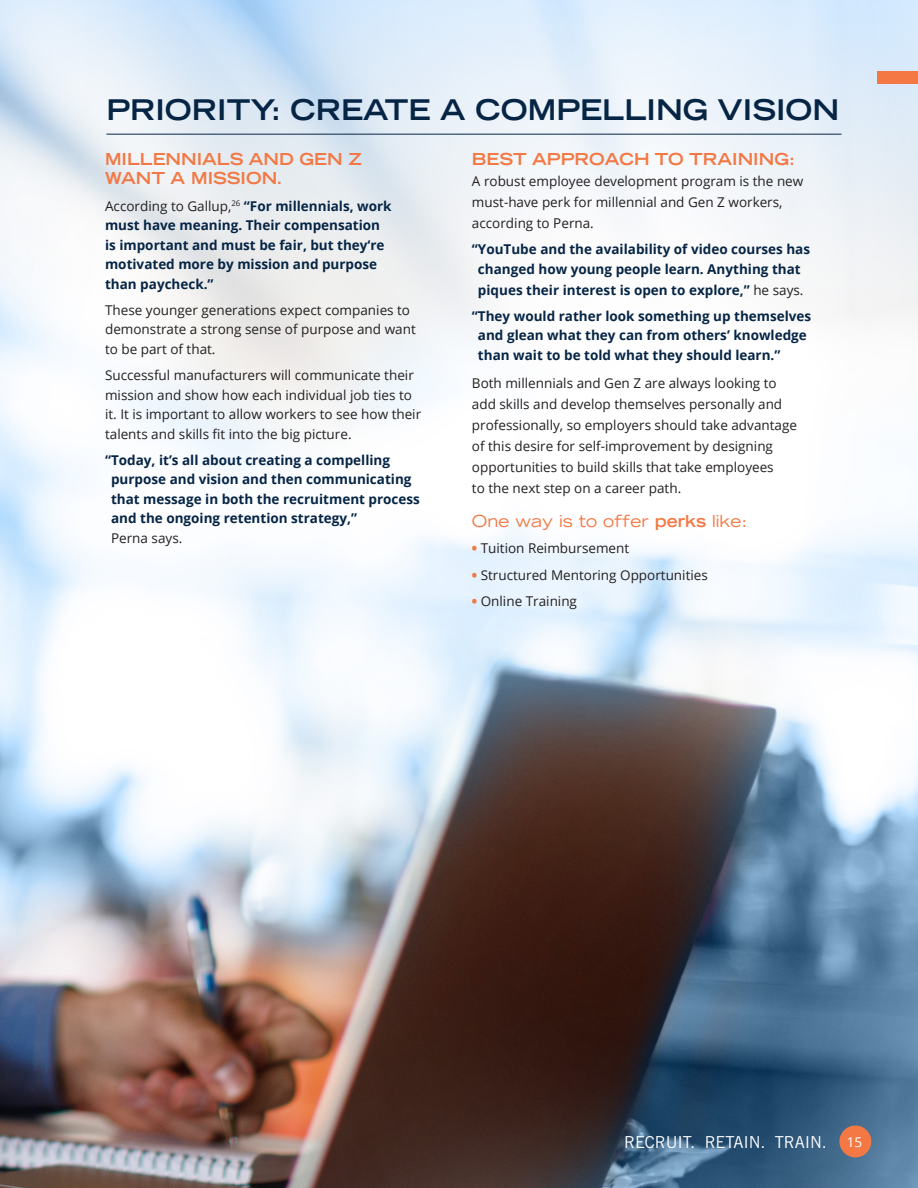
<style>
.page{position:relative;width:918px;height:1188px;background:#fff}
.page>*{position:absolute;margin:0;border:0;box-sizing:border-box;transform-origin:0 0}
.t1{font:700 expanded 28.5px "Trade Gothic LT Std";color:#062545}
.main_body{font:700 expanded 16.5px/19.5px "Trade Gothic LT Std";color:#f37843}
.main_body-2{font:expanded 16.5px "Trade Gothic LT Std";color:#f37843}
.t2{font:16.5px "Trade Gothic LT Std";letter-spacing:-.01em;color:#fff}
.main_body-3{font:13.5px/21px "Open Sans";color:#231f20}
.main_body-4{font:700 13.5px/19.5px "Open Sans";color:#062545}
.s1{font-weight:400;color:#231f20}
.s2{font-weight:700}
.s3{font-weight:800;color:#f37843}
.s4{font-family:"Open Sans";font-size:13.5px}
</style>
<div class="page">
<img style="left:0;top:0;width:918px;height:1188px">
<div style="left:839px;top:1126px;width:32px;height:31px;background:#f37843;border-radius:50%"></div>
<div style="left:878px;top:71px;width:40px;height:13px;background:#f37843"></div>
<hr style="left:106px;top:134px;width:735px;height:1px;background:#062545">
<p class="t1" style="left:106px;top:91px;width:734px">PRIORITY: CREATE A COMPELLING VISION</p>
<p class="main_body" style="left:105px;top:149px;width:258px">MILLENNIALS AND GEN Z<br>WANT A MISSION.</p>
<p class="main_body-4" style="left:105px;top:196px;width:288px"><span class="s1">According to Gallup,</span><sup>26</sup> “For millennials, work must have meaning. Their compensation is important and must be fair, but they‘re motivated more by mission and purpose than paycheck.”</p>
<p class="main_body-3" style="left:105px;top:300px;width:312px;line-height:19.5px">These younger generations expect companies to demonstrate a strong sense of purpose and want to be part of that.</p>
<p class="main_body-3" style="left:105px;top:365px;width:318px;line-height:19.5px">Successful manufacturers will communicate their mission and show how each individual job ties to it. It is important to allow workers to see how their talents and skills fit into the big picture.</p>
<p class="main_body-4" style="left:111px;top:450px;width:310px;text-indent:-6px">“Today, it’s all about creating a compelling purpose and vision and then communicating that message in both the recruitment process and the ongoing retention strategy,”<br><span class="s1">Perna says.</span></p>
<p class="main_body" style="left:472px;top:149px;width:325px">BEST APPROACH TO TRAINING:</p>
<p class="main_body-3" style="left:472px;top:170px;width:333px">A robust employee development program is the new must-have perk for millennial and Gen Z workers, according to Perna.</p>
<p class="main_body-4" style="left:472px;top:239px;width:340px;text-align:center">“YouTube and the availability of video courses has changed how young people learn. Anything that</p>
<p class="main_body-4" style="left:478px;top:280px;width:327px">piques their interest is open to explore,” <span class="s1">he says.</span></p>
<p class="main_body-4" style="left:478px;top:306px;width:335px;text-indent:-6px">“They would rather look something up themselves and glean what they can from others’ knowledge than wait to be told what they should learn.”</p>
<p class="main_body-3" style="left:472px;top:372px;width:327px">Both millennials and Gen Z are always looking to add skills and develop themselves personally and professionally, so employers should take advantage of this desire for self-improvement by designing opportunities to build skills that take employees<br>to the next step on a career path.</p>
<p class="main_body-2" style="left:472px;top:510px;width:277px">One way is to offer <span class="s2">perks</span> like:</p>
<p class="main_body-3" style="left:472px;top:538px;width:159px"><span class="s3">•</span> Tuition Reimbursement</p>
<p class="main_body-3" style="left:472px;top:564px;width:237px"><span class="s3">•</span> Structured Mentoring Opportunities</p>
<p class="main_body-3" style="left:472px;top:590px;width:107px"><span class="s3">•</span> Online Training</p>
<p class="t2" style="left:624px;top:1132px;width:239px">RECRUIT. RETAIN. TRAIN. <span class="s4">15</span></p>
</div>
